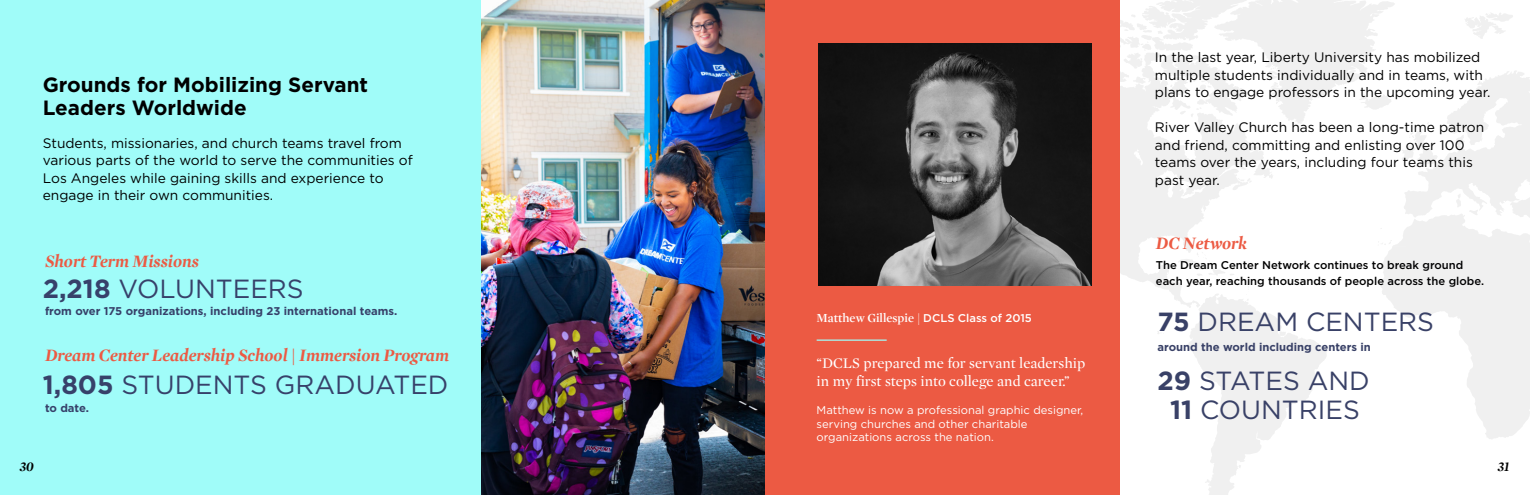
<style>
.page{position:relative;width:1530px;height:495px;background:#fff}
.page>*{position:absolute;margin:0;border:0;box-sizing:border-box;transform-origin:0 0}
.t1{font:26.25px "Gotham";color:#37416a}
.t2{font:26.25px/29.1px "Gotham";color:#394167;text-align:center}
.t3{font:700 20.62px/23px "Gotham";color:#000101}
.t4{font:italic 700 17.62px "Mercury Display";color:#ec5a43}
.t5{font:15px/18px "Mercury Display";color:#fff}
.t6{font:13.75px/17.5px "Gotham";color:#000}
.t7{font:13.75px/17.5px "Gotham";color:#000101}
.t8{font:italic 700 13.75px "Mercury Display";color:#000101}
.t9{font:600 12.5px "Mercury Display";color:#fff}
.t10{font:11.25px/13.5px "Gotham";color:#fff}
.t11{font:500 11.25px/16.2px "Gotham";color:#000001}
.t12{font:700 11.25px "Gotham";color:#37416a}
.t13{font:700 11.25px "Gotham";color:#394167}
.s1{font-weight:700}
.s2{font-weight:400}
.s3{font-family:"Gotham";font-weight:500;font-size:11.25px}
</style>
<div class="page">
<svg style="left:1120px;top:124px;width:144px;height:176px;fill:#f0f0f0"></svg>
<svg style="left:1238px;top:159px;width:35px;height:24px"></svg>
<svg style="left:1178px;top:247px;width:149px;height:248px"></svg>
<svg style="left:1120px;top:0;width:275px;height:124px"></svg>
<svg style="left:1465px;top:13px;width:48px;height:18px"></svg>
<svg style="left:1380px;top:31px;width:150px;height:408px"></svg>
<div style="left:763px;top:0;width:357px;height:495px;background:#ec5a43"></div>
<hr style="left:817px;top:340px;width:70px;height:1px;background:#a0fcf9">
<div style="left:0;top:0;width:495px;height:495px;background:#a0fcf9"></div>
<img style="left:482px;top:0;width:283px;height:495px">
<img style="left:819px;top:44px;width:272px;height:241px">
<h2 class="t3" style="left:43px;top:73px;width:327px">Grounds for Mobilizing Servant<br>Leaders Worldwide</h2>
<p class="t7" style="left:43px;top:134px;width:372px">Students, missionaries, and church teams travel from various parts of the world to serve the communities of Los Angeles while gaining skills and experience to engage in their own communities.</p>
<p class="t4" style="left:45px;top:251px;width:156px">Short Term Missions</p>
<h1 class="t1" style="left:43px;top:271px;width:262px"><span class="s1">2,218</span> VOLUNTEERS</h1>
<p class="t12" style="left:45px;top:303px;width:354px">from over 175 organizations, including 23 international teams.</p>
<p class="t4" style="left:45px;top:344px;width:406px">Dream Center Leadership School | Immersion Program</p>
<p class="t12" style="left:45px;top:401px;width:46px">to date.</p>
<h1 class="t1" style="left:43px;top:368px;width:407px"><span class="s1">1,805</span> STUDENTS GRADUATED</h1>
<p class="t9" style="left:817px;top:310px;width:217px">Matthew Gillespie <span class="s2">|</span> <span class="s3">DCLS Class of 2015</span></p>
<p class="t5" style="left:817px;top:354px;width:270px">“DCLS prepared me for servant leadership in my first steps into college and career.”</p>
<p class="t10" style="left:817px;top:403px;width:268px">Matthew is now a professional graphic designer, serving churches and other charitable organizations across the nation.</p>
<p class="t6" style="left:1155px;top:48px;width:337px">In the last year, Liberty University has mobilized multiple students individually and in teams, with plans to engage professors in the upcoming year.</p>
<p class="t6" style="left:1155px;top:118px;width:331px">River Valley Church has been a long-time patron and friend, committing and enlisting over 100 teams over the years, including four teams this past year.</p>
<p class="t4" style="left:1156px;top:233px;width:92px">DC Network</p>
<p class="t11" style="left:1156px;top:256px;width:330px">The Dream Center Network continues to break ground each year, reaching thousands of people across the globe.</p>
<h1 class="t2" style="left:1158px;top:307px;width:278px"><span class="s1">75</span> DREAM CENTERS</h1>
<h1 class="t2" style="left:1158px;top:366px;width:214px"><span class="s1">29</span> STATES AND<br><span class="s1">11</span> COUNTRIES</h1>
<p class="t13" style="left:1158px;top:340px;width:215px">around the world including centers in</p>
<p class="t8" style="left:20px;top:458px;width:15px">30</p>
<p class="t8" style="left:1498px;top:458px;width:13px">31</p>
</div>
